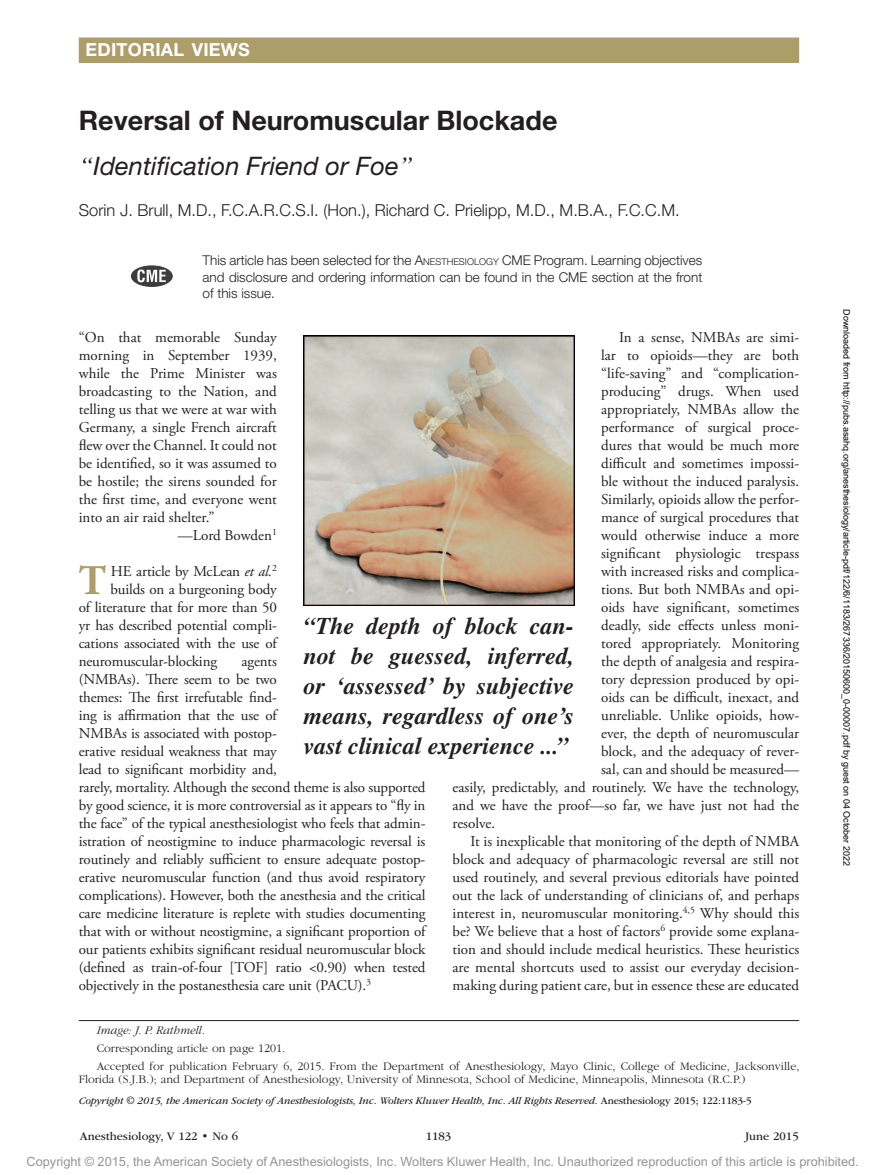
<style>
.page{position:relative;width:878px;height:1175px;background:#fff}
.page>*{position:absolute;margin:0;border:0;box-sizing:border-box;transform-origin:0 0}
.t1{font:700 42.15px "Adobe Garamond Pro";color:#ac9d69}
.t2{font:700 27px "Helvetica Neue LT Std";color:#231f20}
.t3{font:italic 25.5px "Helvetica Neue LT Std";color:#231f20}
.t4{font:italic 700 24px/30px "Times";color:#231f20;text-align:justify}
.t5{font:700 18px "Helvetica Neue LT Std";letter-spacing:.015em;color:#fff}
.t6{font:300 16.5px "Helvetica Neue LT Std";color:#231f20}
.t7{font:15px/18px "Adobe Garamond Pro";color:#231f20}
.t8{font:300 13.5px/16.5px "Helvetica Neue";color:#231f20;text-align:justify}
.t9{font:12.75px "Arial MT Std";color:#939598}
.t10{font:300 12px/18px "ITC Garamond Std";color:#231f20}
.t11{font:12px "ITC Garamond Std";color:#231f20}
.t12{font:italic 300 12px "ITC Garamond Std";color:#231f20}
.t13{font:italic 10.5px "ITC Garamond Std";letter-spacing:-.01em;color:#231f20}
.t14{font:9px "Arial";color:#000}
.s1{font-family:"Gandhari Unicode"}
.s2{font-size:9.45px}
.s3{font-style:italic}
.s4{font-style:normal}
</style>
<div class="page">
<img style="left:304px;top:335px;width:270px;height:270px">
<hr style="left:79px;top:1020px;width:720px;height:1px;background:#231f20">
<div style="left:131px;top:266px;width:41px;height:20px;background:#3c3c3d;border-radius:50%"></div>
<div style="left:131px;top:265px;width:42px;height:22px;border:1px solid #3c3c3d;border-radius:50%"></div>
<svg style="left:137px;top:269px;width:29px;height:13px"></svg>
<div style="left:79px;top:38px;width:720px;height:25px;background:#ac9d69"></div>
<p class="t5" style="left:86px;top:38px;width:166px">EDITORIAL VIEWS</p>
<h2 class="t2" style="left:79px;top:104px;width:480px">Reversal of Neuromuscular Blockade</h2>
<h3 class="t3" style="left:79px;top:151px;width:336px"><span class="s1">“</span>Identification Friend or Foe<span class="s1">”</span></h3>
<p class="t6" style="left:79px;top:200px;width:602px">Sorin J. Brull, M.D., F.C.A.R.C.S.I. (Hon.), Richard C. Prielipp, M.D., M.B.A., F.C.C.M.</p>
<p class="t8" style="left:202px;top:252px;width:501px">This article has been selected for the A<span class="s2">NESTHESIOLOGY</span> CME Program. Learning objectives and disclosure and ordering information can be found in the CME section at the front of this issue.</p>
<p class="t7" style="left:79px;top:329px;width:199px">“On that memorable Sunday</p>
<p class="t7" style="left:79px;top:347px;width:199px">morning in September 1939,</p>
<p class="t7" style="left:79px;top:365px;width:199px">while the Prime Minister was</p>
<p class="t7" style="left:79px;top:383px;width:199px">broadcasting to the Nation, and</p>
<p class="t7" style="left:79px;top:401px;width:199px">telling us that we were at war with</p>
<p class="t7" style="left:79px;top:419px;width:199px">Germany, a single French aircraft</p>
<p class="t7" style="left:79px;top:437px;width:199px">flew over the Channel. It could not</p>
<p class="t7" style="left:79px;top:455px;width:199px">be identified, so it was assumed to</p>
<p class="t7" style="left:79px;top:473px;width:199px">be hostile; the sirens sounded for</p>
<p class="t7" style="left:79px;top:491px;width:200px">the first time, and everyone went</p>
<p class="t7" style="left:79px;top:509px;width:137px">into an air raid shelter.”</p>
<p class="t7" style="left:178px;top:527px;width:101px">—Lord Bowden<sup>1</sup></p>
<h1 class="t1" style="left:79px;top:556px;width:29px">T</h1>
<p class="t7" style="left:111px;top:563px;width:168px">he article by McLean <span class="s3">et al.</span><sup>2</sup></p>
<p class="t7" style="left:619px;top:329px;width:181px">In a sense, NMBAs are simi-</p>
<p class="t7" style="left:601px;top:347px;width:199px">lar to opioids—they are both</p>
<p class="t7" style="left:601px;top:365px;width:199px">“life-saving” and “complication-</p>
<p class="t7" style="left:601px;top:383px;width:200px">producing” drugs. When used</p>
<p class="t7" style="left:601px;top:401px;width:200px">appropriately, NMBAs allow the</p>
<p class="t7" style="left:601px;top:419px;width:199px">performance of surgical proce-</p>
<p class="t7" style="left:601px;top:437px;width:199px">dures that would be much more</p>
<p class="t7" style="left:601px;top:455px;width:200px">difficult and sometimes impossi-</p>
<p class="t7" style="left:601px;top:473px;width:199px">ble without the induced paralysis.</p>
<p class="t7" style="left:601px;top:491px;width:200px">Similarly, opioids allow the perfor-</p>
<p class="t7" style="left:601px;top:509px;width:199px">mance of surgical procedures that</p>
<p class="t7" style="left:601px;top:527px;width:199px">would otherwise induce a more</p>
<p class="t7" style="left:601px;top:545px;width:199px">significant physiologic trespass</p>
<p class="t7" style="left:601px;top:563px;width:199px">with increased risks and complica-</p>
<p class="t7" style="left:601px;top:581px;width:200px">tions. But both NMBAs and opi-</p>
<p class="t7" style="left:601px;top:599px;width:199px">oids have significant, sometimes</p>
<p class="t7" style="left:601px;top:617px;width:199px">deadly, side effects unless moni-</p>
<p class="t7" style="left:601px;top:635px;width:199px">tored appropriately. Monitoring</p>
<p class="t7" style="left:601px;top:653px;width:199px">the depth of analgesia and respira-</p>
<p class="t7" style="left:601px;top:671px;width:199px">tory depression produced by opi-</p>
<p class="t7" style="left:601px;top:689px;width:200px">oids can be difficult, inexact, and</p>
<p class="t7" style="left:601px;top:707px;width:199px">unreliable. Unlike opioids, how-</p>
<p class="t7" style="left:601px;top:725px;width:199px">ever, the depth of neuromuscular</p>
<p class="t7" style="left:601px;top:743px;width:199px">block, and the adequacy of rever-</p>
<p class="t7" style="left:601px;top:761px;width:199px">sal, can and should be measured—</p>
<p class="t7" style="left:452px;top:779px;width:348px">easily, predictably, and routinely. We have the technology,</p>
<p class="t7" style="left:452px;top:797px;width:348px">and we have the proof—so far, we have just not had the</p>
<p class="t7" style="left:452px;top:815px;width:44px">resolve.</p>
<p class="t7" style="left:470px;top:833px;width:330px">It is inexplicable that monitoring of the depth of NMBA</p>
<p class="t7" style="left:452px;top:851px;width:348px">block and adequacy of pharmacologic reversal are still not</p>
<p class="t7" style="left:452px;top:869px;width:348px">used routinely, and several previous editorials have pointed</p>
<p class="t7" style="left:452px;top:887px;width:348px">out the lack of understanding of clinicians of, and perhaps</p>
<p class="t7" style="left:452px;top:905px;width:348px">interest in, neuromuscular monitoring.<sup>4,5</sup> Why should this</p>
<p class="t7" style="left:452px;top:923px;width:348px">be? We believe that a host of factors<sup>6</sup> provide some explana-</p>
<p class="t7" style="left:452px;top:941px;width:348px">tion and should include medical heuristics. These heuristics</p>
<p class="t7" style="left:452px;top:959px;width:348px">are mental shortcuts used to assist our everyday decision-</p>
<p class="t7" style="left:452px;top:977px;width:348px">making during patient care, but in essence these are educated</p>
<p class="t7" style="left:111px;top:581px;width:168px">builds on a burgeoning body</p>
<p class="t7" style="left:79px;top:599px;width:200px">of literature that for more than 50</p>
<p class="t7" style="left:79px;top:617px;width:199px">yr has described potential compli-</p>
<p class="t7" style="left:79px;top:635px;width:199px">cations associated with the use of</p>
<p class="t7" style="left:79px;top:653px;width:140px">neuromuscular-blocking</p>
<h3 class="t4" style="left:304px;top:610px;width:272px">“The depth of block can&shy;not be guessed, inferred, or ‘assessed’ by subjective means, regardless of one’s vast clinical experience ...”</h3>
<p class="t7" style="left:79px;top:653px;width:348px;text-indent:163px">agents<br>(NMBAs). There seem to be two<br>themes: The first irrefutable find-<br>ing is affirmation that the use of<br>NMBAs is associated with postop-<br>erative residual weakness that may<br>lead to significant morbidity and,<br>rarely, mortality. Although the second theme is also supported by good science, it is more controversial as it appears to “fly in the face” of the typical anesthesiologist who feels that admin&shy;istration of neostigmine to induce pharmacologic reversal is routinely and reliably sufficient to ensure adequate postop&shy;erative neuromuscular function (and thus avoid respiratory complications). However, both the anesthesia and the critical care medicine literature is replete with studies documenting that with or without neostigmine, a significant proportion of our patients exhibits significant residual neuromuscular block (defined as train-of-four [TOF] ratio &lt;0.90) when tested objectively in the postanesthesia care unit (PACU).<sup>3</sup></p>
<p class="t12" style="left:97px;top:1023px;width:110px">Image: J. P. Rathmell.</p>
<p class="t10" style="left:97px;top:1039px;width:704px">Corresponding article on page 1201.<br>Accepted for publication February 6, 2015. From the Department of Anesthesiology, Mayo Clinic, College of Medicine, Jacksonville,</p>
<p class="t10" style="left:79px;top:1070px;width:668px">Florida (S.J.B.); and Department of Anesthesiology, University of Minnesota, School of Medicine, Minneapolis, Minnesota (R.C.P.)</p>
<p class="t13" style="left:79px;top:1095px;width:674px">Copyright © 2015, the American Society of Anesthesiologists, Inc. Wolters Kluwer Health, Inc. All Rights Reserved. <span class="s4">Anesthesiology 2015; 122:1183-5</span></p>
<p class="t11" style="left:80px;top:1130px;width:160px">Anesthesiology, V 122 • No 6</p>
<p class="t11" style="left:426px;top:1130px;width:27px">1183</p>
<p class="t11" style="left:745px;top:1130px;width:55px">June 2015</p>
<p class="t14" style="left:850px;top:309px;width:558px;rotate:90deg">Downloaded from http://pubs.asahq.org/anesthesiology/article-pdf/122/6/1183/267336/20150600_0-00007.pdf by guest on 04 October 2022</p>
<p class="t9" style="left:27px;top:1154px;width:833px">Copyright © 2015, the American Society of Anesthesiologists, Inc. Wolters Kluwer Health, Inc. Unauthorized reproduction of this article is prohibited.</p>
</div>
